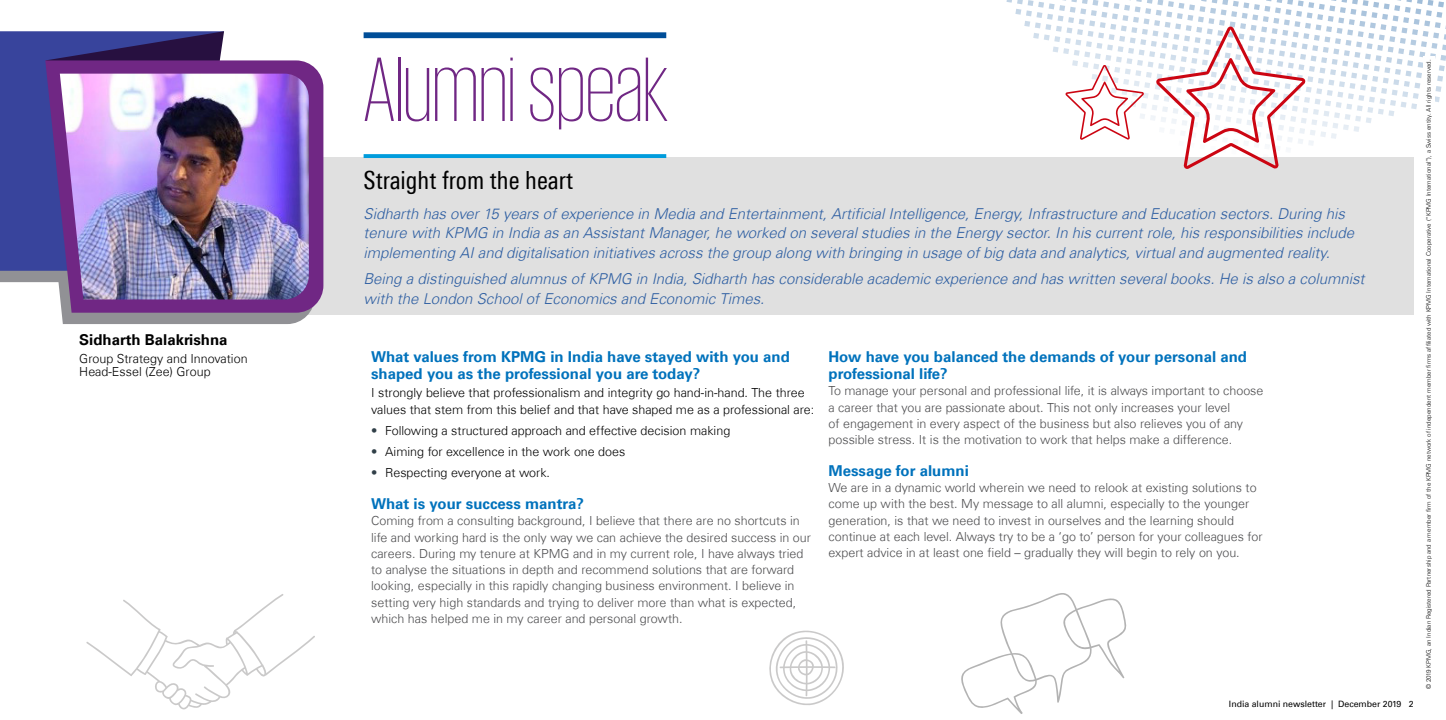
<style>
.page{position:relative;width:1446px;height:720px;background:#fff}
.page>*{position:absolute;margin:0;border:0;box-sizing:border-box;transform-origin:0 0}
.t1{font:200 93.38px "KPMG";color:#702784}
.t2{font:condensed 25px "Universfor KPMG";color:#000}
.t3{font:italic 300 15px/19.5px "Universfor KPMG";color:#2d5ea2}
.t4{font:700 15px/17.5px "Universfor KPMG";color:#0072bc}
.t5{font:700 15px "Universfor KPMG";color:#000}
.t6{font:300 12.5px/16.2px "Universfor KPMG";color:#4d4d4f}
.t7{font:300 12.5px/13.8px "Universfor KPMG";color:#000}
.t8{font:8.75px "Universfor KPMG";color:#000}
.t9{font:300 6.25px "Universfor KPMG";color:#000}
.s1{color:#303f48}
</style>
<div class="page">
<svg style="left:1006px;top:0;width:440px;height:146px"></svg>
<div style="left:299px;top:157px;width:1115px;height:158px;background:#e0e0e0"></div>
<div style="left:364px;top:32px;width:302px;height:6px;background:#004e98"></div>
<svg style="left:364px;top:154px;width:302px;height:4px"></svg>
<svg style="left:37px;top:271px;width:273px;height:53px;fill:#919195"></svg>
<div style="left:0;top:31px;width:45px;height:240px;background:#38449c"></div>
<svg style="left:37px;top:31px;width:187px;height:101px"></svg>
<svg style="left:45px;top:60px;width:278px;height:252px;fill:#702784"></svg>
<img style="left:60px;top:74px;width:249px;height:225px">
<div style="left:1422px;top:56px;width:12px;height:638px;background:#fff"></div>
<svg style="left:961px;top:593px;width:166px;height:121px"></svg>
<svg style="left:86px;top:594px;width:229px;height:115px"></svg>
<svg style="left:769px;top:630px;width:75px;height:75px"></svg>
<svg style="left:1065px;top:65px;width:79px;height:75px"></svg>
<svg style="left:1156px;top:27px;width:149px;height:142px"></svg>
<p class="t5" style="left:79px;top:331px;width:150px">Sidharth Balakrishna</p>
<p class="t7" style="left:79px;top:351px;width:170px">Group Strategy and Innovation<br>Head-Essel (Zee) Group</p>
<h1 class="t1" style="left:364px;top:45px;width:306px">Alumni speak</h1>
<h2 class="t2" style="left:364px;top:166px;width:211px">Straight from the heart</h2>
<p class="t3" style="left:364px;top:203px;width:992px">Sidharth has over 15 years of experience in Media and Entertainment, Artificial Intelligence, Energy, Infrastructure and Education sectors. During his tenure with KPMG in India as an Assistant Manager, he worked on several studies in the Energy sector. In his current role, his responsibilities include implementing AI and digitalisation initiatives across the group along with bringing in usage of big data and analytics, virtual and augmented reality.</p>
<p class="t3" style="left:364px;top:269px;width:1002px">Being a distinguished alumnus of KPMG in India, Sidharth has considerable academic experience and has written several books. He is also a columnist with the London School of Economics and Economic Times.</p>
<p class="t4" style="left:371px;top:347px;width:420px">What values from KPMG in India have stayed with you and shaped you as the professional you are today?</p>
<p class="t7" style="left:371px;top:383px;width:445px;line-height:17.5px">I strongly believe that professionalism and integrity go hand-in-hand. The three values that stem from this belief and that have shaped me as a professional are:</p>
<p class="t7" style="left:371px;top:424px;width:361px"><span class="s1">•</span> Following a structured approach and effective decision making</p>
<p class="t7" style="left:371px;top:445px;width:256px"><span class="s1">•</span> Aiming for excellence in the work one does</p>
<p class="t7" style="left:371px;top:466px;width:180px"><span class="s1">•</span> Respecting everyone at work.</p>
<p class="t4" style="left:371px;top:495px;width:214px">What is your success mantra?</p>
<p class="t6" style="left:371px;top:512px;width:441px">Coming from a consulting background, I believe that there are no shortcuts in life and working hard is the only way we can achieve the desired success in our careers. During my tenure at KPMG and in my current role, I have always tried to analyse the situations in depth and recommend solutions that are forward looking, especially in this rapidly changing business environment. I believe in setting very high standards and trying to deliver more than what is expected, which has helped me in my career and personal growth.</p>
<p class="t4" style="left:828px;top:347px;width:420px">How have you balanced the demands of your personal and professional life?</p>
<p class="t6" style="left:828px;top:382px;width:436px">To manage your personal and professional life, it is always important to choose a career that you are passionate about. This not only increases your level<br>of engagement in every aspect of the business but also relieves you of any possible stress. It is the motivation to work that helps make a difference.</p>
<p class="t4" style="left:828px;top:461px;width:142px">Message for alumni</p>
<p class="t6" style="left:828px;top:479px;width:435px">We are in a dynamic world wherein we need to relook at existing solutions to come up with the best. My message to all alumni, especially to the younger generation, is that we need to invest in ourselves and the learning should continue at each level. Always try to be a ‘go to’ person for your colleagues for expert advice in at least one field – gradually they will begin to rely on you.</p>
<p class="t8" style="left:1229px;top:698px;width:186px">India alumni newsletter | December 2019 2</p>
<p class="t9" style="left:1425px;top:689px;width:631px;rotate:-90deg">© 2019 KPMG, an Indian Registered Partnership and a member firm of the KPMG network of independent member firms affiliated with KPMG International Cooperative (“KPMG International”), a Swiss entity. All rights reserved.</p>
</div>
